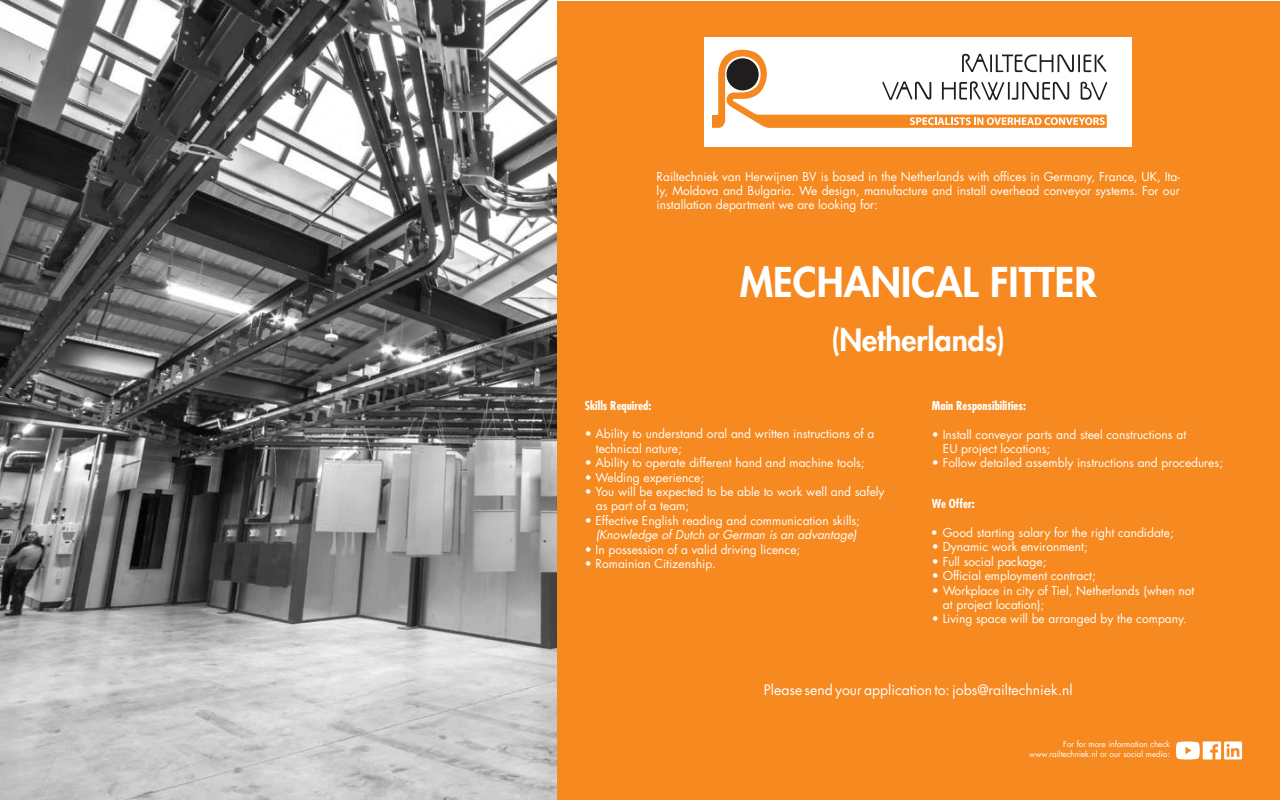
<style>
.page{position:relative;width:1280px;height:800px;background:#fff}
.page>*{position:absolute;margin:0;border:0;box-sizing:border-box;transform-origin:0 0}
.t1{font:800 40px "Futura LT";color:#fff}
.t2{font:800 30px "Futura LT";color:#fff}
.t3{font:14px "Futura LT";color:#fff}
.t4{font:12px/14.4px "Futura LT";color:#fff}
.t5{font:700 12px "Futura LT";color:#fff}
.t6{font:italic 12px "Futura LT";color:#fff}
.t7{font:8px/9.6px "Futura LT";color:#fff;text-align:right}
.s1{font-weight:700}
</style>
<div class="page">
<div style="left:557px;top:1px;width:723px;height:799px;background:#f6891f"></div>
<svg style="left:1176px;top:741px;width:66px;height:18px"></svg>
<div style="left:705px;top:37px;width:427px;height:109px;background:#fff"></div>
<svg style="left:712px;top:49px;width:396px;height:79px"></svg>
<img style="left:0;top:0;width:557px;height:800px">
<p class="t4" style="left:657px;top:169px;width:525px;text-align:justify">Railtechniek van Herwijnen BV is based in the Netherlands with offices in Germany, France, UK, Ita&shy;ly, Moldova and Bulgaria. We design, manufacture and install overhead conveyor systems. For our installation department we are looking for:</p>
<h1 class="t1" style="left:740px;top:256px;width:358px">MECHANICAL FITTER</h1>
<h2 class="t2" style="left:831px;top:320px;width:176px">(Netherlands)</h2>
<p class="t5" style="left:585px;top:398px;width:68px">Skills Required:</p>
<p class="t4" style="left:596px;top:427px;width:280px;text-indent:-11px">• Ability to understand oral and written instructions of a technical nature;</p>
<p class="t4" style="left:585px;top:456px;width:281px">• Ability to operate different hand and machine tools;</p>
<p class="t4" style="left:585px;top:470px;width:121px">• Welding experience;</p>
<p class="t4" style="left:596px;top:485px;width:290px;text-indent:-11px">• You will be expected to be able to work well and safely as part of a team;</p>
<p class="t4" style="left:585px;top:513px;width:277px">• Effective English reading and communication skills;</p>
<p class="t6" style="left:596px;top:527px;width:262px">(Knowledge of Dutch or German is an advantage)</p>
<p class="t4" style="left:585px;top:542px;width:217px">• In possession of a valid driving licence;</p>
<p class="t4" style="left:585px;top:557px;width:133px">• Romainian Citizenship.</p>
<p class="t5" style="left:932px;top:398px;width:96px">Main Responsibilities:</p>
<p class="t4" style="left:943px;top:427px;width:245px;text-indent:-11px">• Install conveyor parts and steel constructions at<br>EU project locations;</p>
<p class="t4" style="left:932px;top:456px;width:293px">• Follow detailed assembly instructions and procedures;</p>
<p class="t5" style="left:932px;top:496px;width:44px">We Offer:</p>
<p class="t4" style="left:932px;top:526px;width:243px"><span class="s1">•</span> Good starting salary for the right candidate;</p>
<p class="t4" style="left:932px;top:540px;width:157px">• Dynamic work environment;</p>
<p class="t4" style="left:932px;top:554px;width:116px">• Full social package;</p>
<p class="t4" style="left:932px;top:569px;width:165px">• Official employment contract;</p>
<p class="t4" style="left:943px;top:583px;width:253px;text-indent:-11px">• Workplace in city of Tiel, Netherlands (when not at project location);</p>
<p class="t4" style="left:932px;top:612px;width:256px">• Living space will be arranged by the company.</p>
<p class="t3" style="left:764px;top:681px;width:310px">Please send your application to: jobs@railtechniek.nl</p>
<p class="t7" style="left:1029px;top:740px;width:142px">For for more information check www.railtechniek.nl or our social media:</p>
</div>
